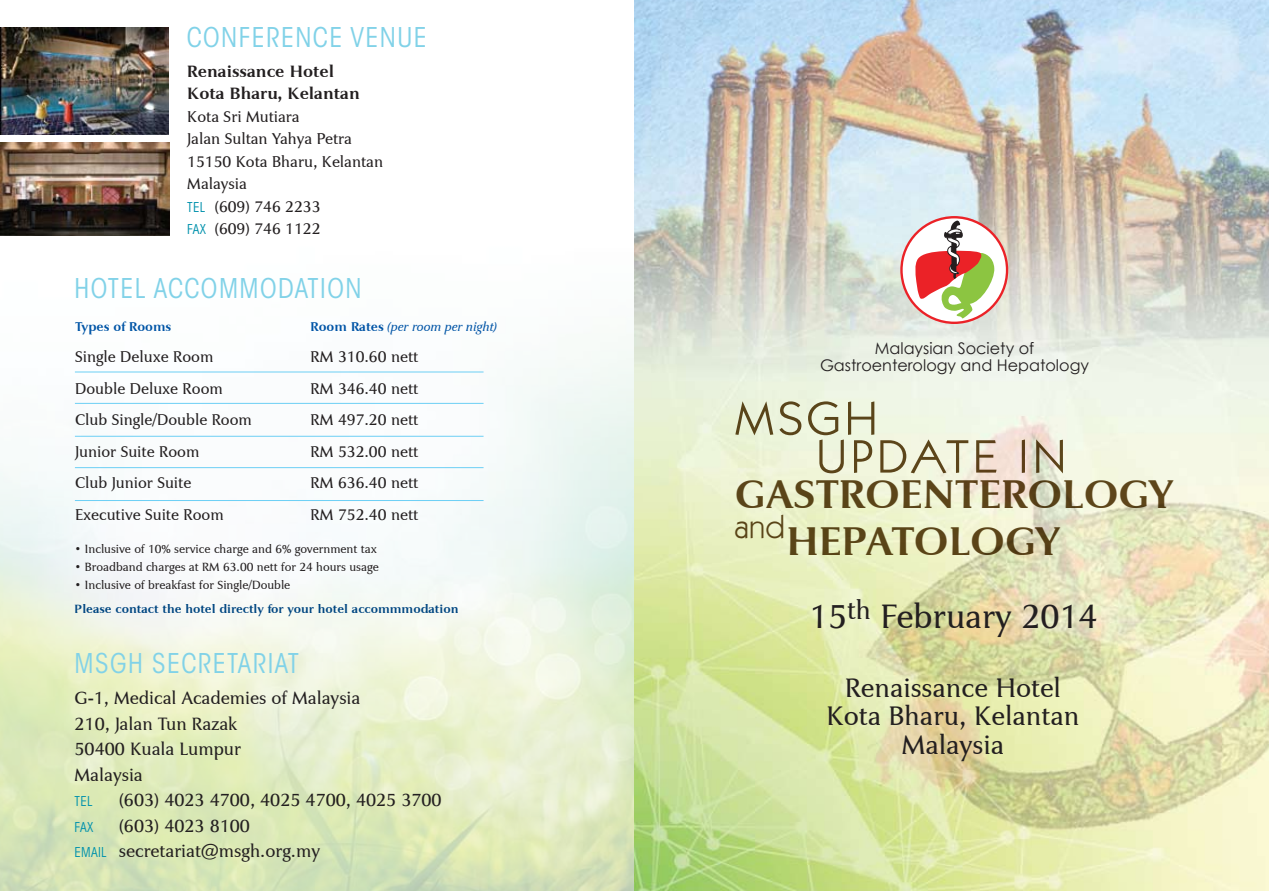
<style>
.page{position:relative;width:1269px;height:891px;background:#fff}
.page>*{position:absolute;margin:0;border:0;box-sizing:border-box;transform-origin:0 0}
.t1{font:47.1px/38.1px "ITC Kabel Std";letter-spacing:.07em;color:#61481e;scale:1.08 1}
.t2{font:40.35px "Jaguar JC Bold";color:#61481e}
.t3{font:34.05px "Jaguar JC Book";color:#231f20}
.t4{font:32.25px "ITC Kabel Std";color:#61481e}
.t5{font:condensed 27px "ITC Avant Garde Std";letter-spacing:.055em;color:#81d2e8}
.t6{font:27px/28.5px "Jaguar JC Book";color:#231f20;text-align:center}
.t7{font:18px/25.5px "Jaguar JC Book";color:#231f20}
.t8{font:16.5px/22.5px "Jaguar JC Bold";color:#231f20}
.t9{font:16.05px/17.9px "Century Gothic";color:#231f20;text-align:center}
.t10{font:15.75px/22.5px "Jaguar JC Book";color:#231f20}
.t11{font:condensed 13.5px "ITC Avant Garde Std";letter-spacing:.02em;color:#0091ac}
.t12{font:italic 12.75px "Jaguar JC Book";color:#0054a6}
.t13{font:12.75px "Jaguar JC Bold";color:#0054a6}
.t14{font:12px/24px "Jaguar JC Bold";color:#004681}
.t15{font:12px "Jaguar JC Book";color:#231f20}
.s1{font-family:"ITC Avant Garde Std";font-stretch:condensed;font-size:13.5px;color:#0091ac}
.s2{font-family:"Jaguar JC Bold";font-style:normal}
.s3{font-family:"Jaguar JC Book";color:#231f20}
</style>
<div class="page">
<img style="left:0;top:0;width:1269px;height:891px">
<svg style="left:900px;top:216px;width:108px;height:108px"></svg>
<div style="left:903px;top:218px;width:103px;height:104px;background:#fff;border-radius:50%"></div>
<svg style="left:914px;top:220px;width:81px;height:99px"></svg>
<img style="left:0;top:27px;width:169px;height:108px">
<img style="left:0;top:142px;width:169px;height:94px">
<hr style="left:75px;top:372px;width:409px;height:1px;background:#6ccff5">
<hr style="left:75px;top:403px;width:409px;height:1px;background:#6ccff5">
<hr style="left:75px;top:436px;width:409px;height:1px;background:#6ccff5">
<hr style="left:75px;top:467px;width:409px;height:1px;background:#6ccff5">
<hr style="left:75px;top:500px;width:409px;height:1px;background:#6ccff5">
<p class="t5" style="left:187px;top:21px;width:242px">CONFERENCE VENUE</p>
<p class="t8" style="left:187px;top:60px;width:174px">Renaissance Hotel<br>Kota Bharu, Kelantan</p>
<p class="t10" style="left:187px;top:106px;width:197px">Kota Sri Mutiara<br>Jalan Sultan Yahya Petra<br>15150 Kota Bharu, Kelantan<br>Malaysia<br><span class="s1">TEL</span> (609) 746 2233<br><span class="s1">FAX</span> (609) 746 1122</p>
<p class="t5" style="left:75px;top:272px;width:288px">HOTEL ACCOMMODATION</p>
<p class="t13" style="left:75px;top:319px;width:98px">Types of Rooms</p>
<p class="t12" style="left:311px;top:319px;width:188px"><span class="s2">Room Rates</span> (per room per night)</p>
<p class="t10" style="left:75px;top:346px;width:140px">Single Deluxe Room</p>
<p class="t10" style="left:311px;top:346px;width:109px">RM 310.60 nett</p>
<p class="t10" style="left:75px;top:378px;width:149px">Double Deluxe Room</p>
<p class="t10" style="left:311px;top:378px;width:109px">RM 346.40 nett</p>
<p class="t10" style="left:75px;top:409px;width:178px">Club Single/Double Room</p>
<p class="t10" style="left:311px;top:409px;width:109px">RM 497.20 nett</p>
<p class="t10" style="left:75px;top:441px;width:126px">Junior Suite Room</p>
<p class="t10" style="left:311px;top:441px;width:109px">RM 532.00 nett</p>
<p class="t10" style="left:75px;top:472px;width:118px">Club Junior Suite</p>
<p class="t10" style="left:311px;top:472px;width:109px">RM 636.40 nett</p>
<p class="t10" style="left:75px;top:504px;width:150px">Executive Suite Room</p>
<p class="t10" style="left:311px;top:504px;width:109px">RM 752.40 nett</p>
<p class="t15" style="left:75px;top:542px;width:304px">• Inclusive of 10% service charge and 6% government tax</p>
<p class="t15" style="left:75px;top:560px;width:306px">• Broadband charges at RM 63.00 nett for 24 hours usage</p>
<p class="t14" style="left:75px;top:573px;width:385px"><span class="s3">• Inclusive of breakfast for Single/Double<br></span>Please contact the hotel directly for your hotel accommmodation</p>
<p class="t5" style="left:75px;top:647px;width:226px">MSGH SECRETARIAT</p>
<p class="t7" style="left:75px;top:686px;width:287px">G-1, Medical Academies of Malaysia<br>210, Jalan Tun Razak<br>50400 Kuala Lumpur<br>Malaysia</p>
<p class="t11" style="left:75px;top:793px;width:19px">TEL</p>
<p class="t7" style="left:119px;top:788px;width:324px">(603) 4023 4700, 4025 4700, 4025 3700</p>
<p class="t11" style="left:75px;top:819px;width:20px">FAX</p>
<p class="t7" style="left:75px;top:813px;width:247px;text-indent:44px">(603) 4023 8100<br><span class="s1">EMAIL</span> secretariat@msgh.org.my</p>
<p class="t9" style="left:820px;top:339px;width:271px">Malaysian Society of<br>Gastroenterology and Hepatology</p>
<h1 class="t1" style="left:816px;top:400px;width:233px;text-indent:-82px">MSGH<br>UPDATE IN</h1>
<h2 class="t2" style="left:735px;top:471px;width:440px">GASTROENTEROLOGY</h2>
<h3 class="t4" style="left:735px;top:508px;width:52px">and</h3>
<h2 class="t2" style="left:786px;top:518px;width:275px">HEPATOLOGY</h2>
<p class="t3" style="left:809px;top:597px;width:290px">15<sup>th</sup> February 2014</p>
<p class="t6" style="left:827px;top:674px;width:254px">Renaissance Hotel<br>Kota Bharu, Kelantan<br>Malaysia</p>
</div>
